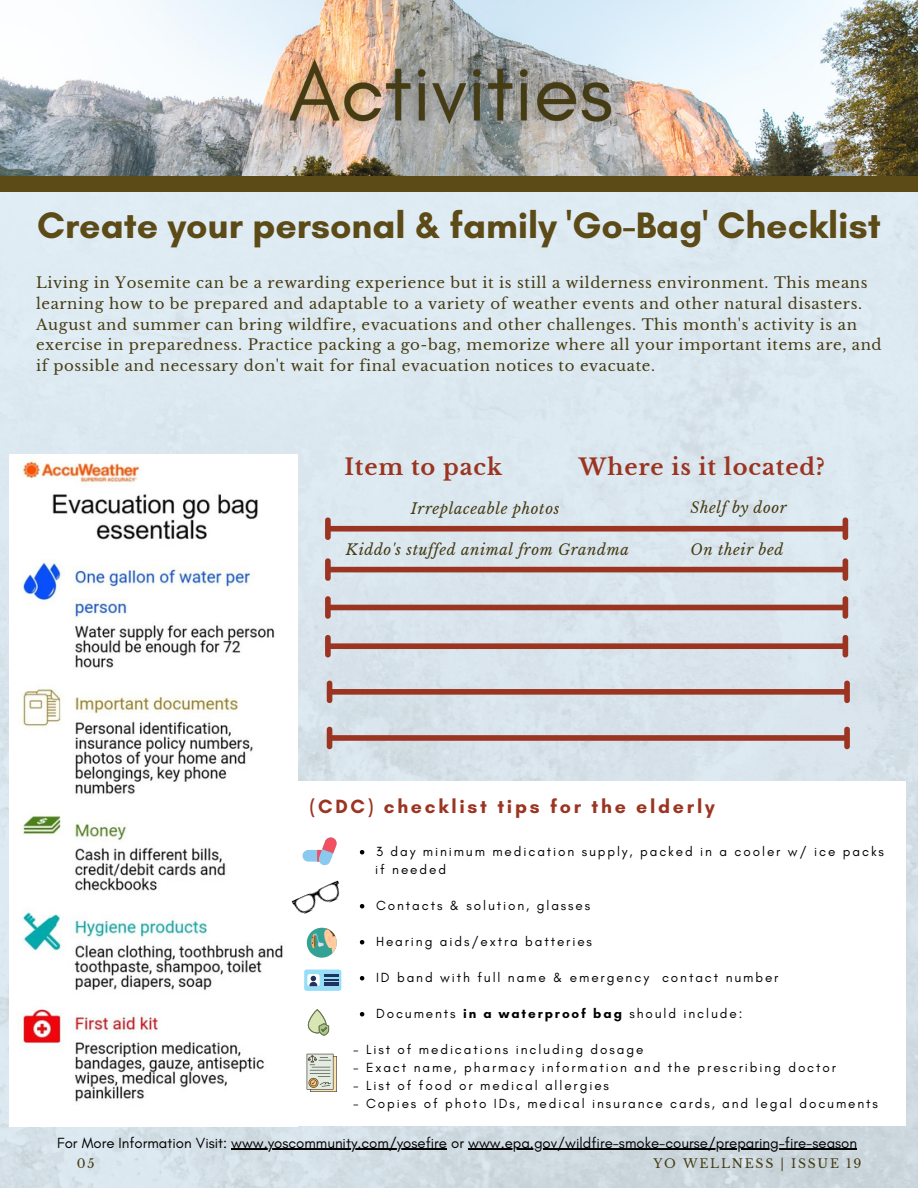
<style>
.page{position:relative;width:918px;height:1188px;background:#fff}
.page>*{position:absolute;margin:0;border:0;box-sizing:border-box;transform-origin:0 0}
.t1{font:700 37.5px "Glacial Indifference";color:#5c4a17}
.t2{font:700 22.5px "Libre Baskerville";letter-spacing:.04em;color:#9b3522}
.t3{font:700 19.5px "Glacial Indifference";letter-spacing:.14em;color:#9b3522}
.t4{font:15px/20.9px "Libre Baskerville";letter-spacing:.04em;color:#463c14}
.t5{font:15px "Glacial Indifference";color:#000}
.t6{font:italic 15px "Libre Baskerville";letter-spacing:.04em;color:#463c14}
.t7{font:13.5px "Glacial Indifference";letter-spacing:.14em;color:#000}
.t8{font:12.45px "Libre Baskerville";letter-spacing:.14em;color:#463c14}
.s1{font-weight:700}
</style>
<div class="page">
<img style="left:0;top:191px;width:918px;height:997px">
<img style="left:0;top:0;width:918px;height:177px">
<div style="left:0;top:177px;width:918px;height:14px;background:#5c4a17"></div>
<img style="left:9px;top:455px;width:288px;height:671px">
<div style="left:292px;top:781px;width:613px;height:345px;background:#fff"></div>
<div style="left:303px;top:850px;width:29px;height:12px;background:#8acaef;border-radius:6px"></div>
<svg style="left:317px;top:837px;width:20px;height:29px"></svg>
<img style="left:292px;top:880px;width:48px;height:34px">
<svg style="left:307px;top:928px;width:30px;height:30px"></svg>
<div style="left:304px;top:970px;width:37px;height:21px;background:#96ddf8;border-radius:3px"></div>
<svg style="left:324px;top:975px;width:14px;height:11px"></svg>
<div style="left:307px;top:974px;width:13px;height:12px;background:#fff;border-radius:3px"></div>
<svg style="left:309px;top:976px;width:8px;height:10px"></svg>
<svg style="left:307px;top:1009px;width:22px;height:27px"></svg>
<svg style="left:307px;top:1054px;width:30px;height:38px"></svg>
<svg style="left:360px;top:850px;width:4px;height:4px"></svg>
<svg style="left:360px;top:904px;width:4px;height:4px"></svg>
<svg style="left:360px;top:940px;width:4px;height:4px"></svg>
<svg style="left:360px;top:976px;width:4px;height:4px"></svg>
<svg style="left:360px;top:1012px;width:4px;height:4px"></svg>
<div style="left:329px;top:567px;width:515px;height:5px;background:#9b3522"></div>
<svg style="left:325px;top:558px;width:6px;height:23px"></svg>
<svg style="left:843px;top:558px;width:5px;height:23px"></svg>
<div style="left:329px;top:605px;width:515px;height:5px;background:#9b3522"></div>
<svg style="left:325px;top:596px;width:6px;height:23px"></svg>
<svg style="left:843px;top:596px;width:5px;height:23px"></svg>
<div style="left:329px;top:526px;width:515px;height:6px;background:#9b3522"></div>
<svg style="left:325px;top:517px;width:6px;height:23px"></svg>
<svg style="left:843px;top:517px;width:5px;height:23px"></svg>
<div style="left:329px;top:643px;width:515px;height:6px;background:#9b3522"></div>
<svg style="left:325px;top:635px;width:6px;height:22px"></svg>
<svg style="left:843px;top:635px;width:5px;height:22px"></svg>
<div style="left:331px;top:689px;width:515px;height:6px;background:#9b3522"></div>
<svg style="left:327px;top:681px;width:5px;height:22px"></svg>
<svg style="left:844px;top:681px;width:6px;height:22px"></svg>
<div style="left:331px;top:735px;width:515px;height:6px;background:#9b3522"></div>
<svg style="left:327px;top:727px;width:5px;height:22px"></svg>
<svg style="left:844px;top:727px;width:6px;height:22px"></svg>
<hr style="left:231px;top:1149px;width:216px;height:1px;background:#000">
<hr style="left:468px;top:1149px;width:389px;height:1px;background:#000">
<img style="left:267px;top:23px;width:366px;height:143px">
<h1 class="t1" style="left:37px;top:202px;width:845px">Create your personal &amp; family 'Go-Bag' Checklist</h1>
<p class="t4" style="left:36px;top:272px;width:847px">Living in Yosemite can be a rewarding experience but it is still a wilderness environment. This means learning how to be prepared and adaptable to a variety of weather events and other natural disasters.<br>August and summer can bring wildfire, evacuations and other challenges. This month's activity is an exercise in preparedness. Practice packing a go-bag, memorize where all your important items are, and if possible and necessary don't wait for final evacuation notices to evacuate.</p>
<h2 class="t2" style="left:344px;top:453px;width:159px">Item to pack</h2>
<h2 class="t2" style="left:579px;top:453px;width:248px">Where is it located?</h2>
<p class="t6" style="left:411px;top:499px;width:150px">Irreplaceable photos</p>
<p class="t6" style="left:691px;top:498px;width:98px">Shelf by door</p>
<p class="t6" style="left:346px;top:540px;width:284px">Kiddo's stuffed animal from Grandma</p>
<p class="t6" style="left:691px;top:540px;width:94px">On their bed</p>
<h3 class="t3" style="left:310px;top:794px;width:406px">(CDC) checklist tips for the elderly</h3>
<p class="t7" style="left:376px;top:843px;width:509px">3 day minimum medication supply, packed in a cooler w/ ice packs</p>
<p class="t7" style="left:375px;top:861px;width:72px">if needed</p>
<p class="t7" style="left:376px;top:897px;width:216px">Contacts &amp; solution, glasses</p>
<p class="t7" style="left:376px;top:933px;width:218px">Hearing aids/extra batteries</p>
<p class="t7" style="left:376px;top:969px;width:404px">ID band with full name &amp; emergency contact number</p>
<p class="t7" style="left:376px;top:1005px;width:368px">Documents <span class="s1">in a waterproof bag</span> should include:</p>
<p class="t7" style="left:353px;top:1041px;width:292px">- List of medications including dosage</p>
<p class="t7" style="left:353px;top:1059px;width:484px">- Exact name, pharmacy information and the prescribing doctor</p>
<p class="t7" style="left:353px;top:1077px;width:257px">- List of food or medical allergies</p>
<p class="t7" style="left:353px;top:1095px;width:526px">- Copies of photo IDs, medical insurance cards, and legal documents</p>
<p class="t5" style="left:57px;top:1133px;width:801px">For More Information Visit: www.yoscommunity.com/yosefire or www.epa.gov/wildfire-smoke-course/preparing-fire-season</p>
<p class="t8" style="left:77px;top:1156px;width:19px">05</p>
<p class="t8" style="left:653px;top:1156px;width:210px">YO WELLNESS | ISSUE 19</p>
</div>
